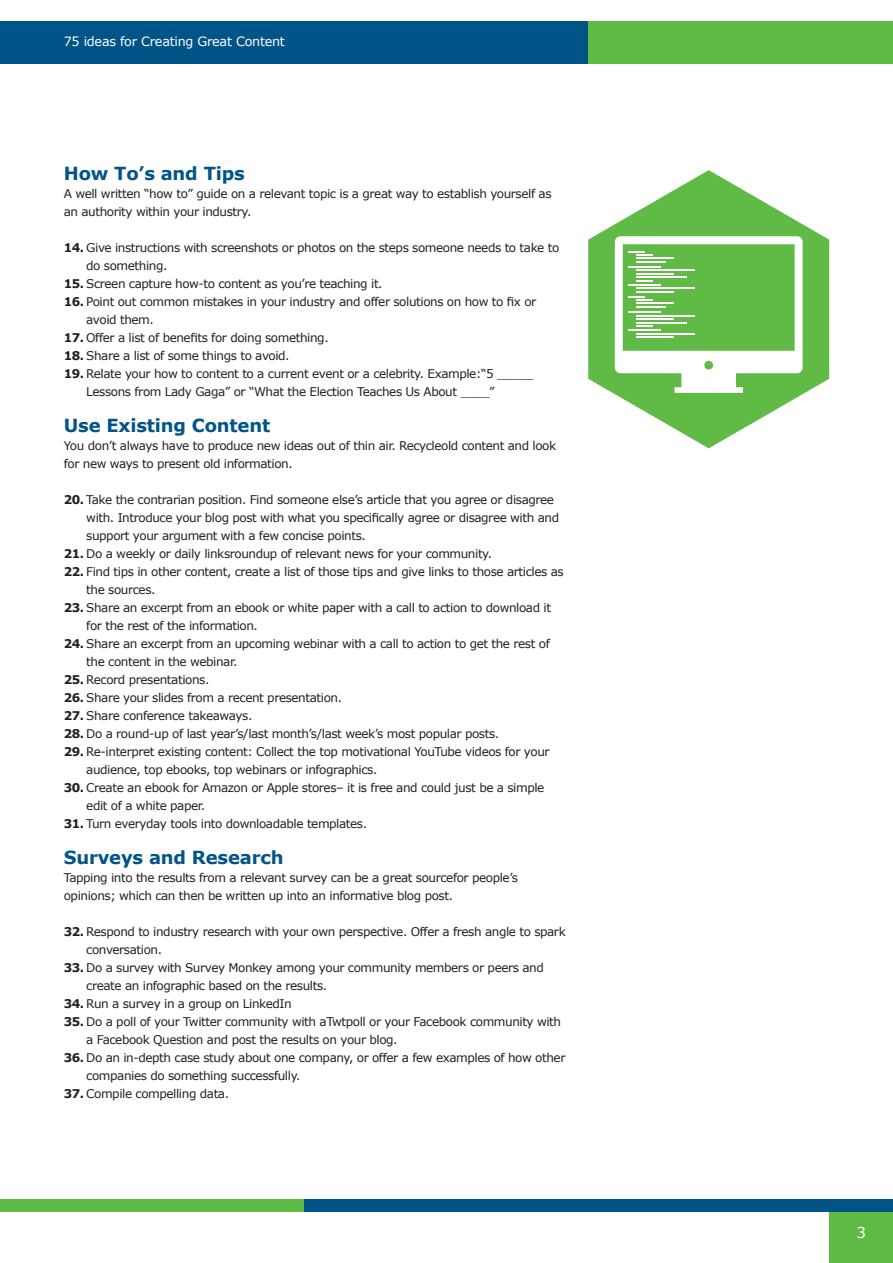
<style>
.page{position:relative;width:893px;height:1263px;background:#fff}
.page>*{position:absolute;margin:0;border:0;box-sizing:border-box;transform-origin:0 0}
.t1{font:700 18px "Verdana";letter-spacing:-.01em;color:#005487}
.t2{font:15px "Verdana";color:#fff}
.t3{font:12.75px "Verdana";letter-spacing:-.02em;color:#fff}
.t4{font:12px/18px "Verdana";letter-spacing:-.035em;color:#231f20}
.s1{font-weight:700}
</style>
<div class="page">
<div style="left:829px;top:1200px;width:64px;height:63px;background:#60bb46"></div>
<div style="left:0;top:21px;width:588px;height:43px;background:#005487"></div>
<div style="left:588px;top:21px;width:305px;height:43px;background:#60bb46"></div>
<div style="left:0;top:1199px;width:305px;height:13px;background:#60bb46"></div>
<div style="left:305px;top:1199px;width:588px;height:13px;background:#005487"></div>
<svg style="left:588px;top:170px;width:241px;height:278px;fill:#60bb46"></svg>
<svg style="left:615px;top:236px;width:188px;height:157px"></svg>
<hr style="left:636px;top:302px;width:38px;height:2px;background:#fff">
<hr style="left:636px;top:306px;width:30px;height:2px;background:#fff">
<hr style="left:628px;top:311px;width:32px;height:2px;background:#fff">
<hr style="left:636px;top:315px;width:59px;height:1px;background:#fff">
<hr style="left:636px;top:318px;width:38px;height:2px;background:#fff">
<hr style="left:628px;top:329px;width:32px;height:2px;background:#fff">
<hr style="left:636px;top:333px;width:59px;height:1px;background:#fff">
<hr style="left:636px;top:336px;width:38px;height:2px;background:#fff">
<hr style="left:636px;top:322px;width:51px;height:1px;background:#fff">
<p class="t3" style="left:64px;top:33px;width:223px">75 ideas for Creating Great Content</p>
<h1 class="t1" style="left:64px;top:162px;width:183px">How To’s and Tips</h1>
<p class="t4" style="left:64px;top:185px;width:489px">A well written “how to” guide on a relevant topic is a great way to establish yourself as an authority within your industry.</p>
<p class="t4" style="left:86px;top:239px;width:475px;text-indent:-22px"><span class="s1">14.</span> Give instructions with screenshots or photos on the steps someone needs to take to do something.</p>
<p class="t4" style="left:64px;top:275px;width:320px"><span class="s1">15.</span> Screen capture how-to content as you’re teaching it.</p>
<p class="t4" style="left:86px;top:293px;width:452px;text-indent:-22px"><span class="s1">16.</span> Point out common mistakes in your industry and offer solutions on how to fix or avoid them.</p>
<p class="t4" style="left:64px;top:329px;width:266px"><span class="s1">17.</span> Offer a list of benefits for doing something.</p>
<p class="t4" style="left:64px;top:347px;width:227px"><span class="s1">18.</span> Share a list of some things to avoid.</p>
<p class="t4" style="left:86px;top:365px;width:449px;text-indent:-22px"><span class="s1">19.</span> Relate your how to content to a current event or a celebrity. Example:“5 _____<br>Lessons from Lady Gaga” or “What the Election Teaches Us About ____”</p>
<h1 class="t1" style="left:64px;top:414px;width:208px">Use Existing Content</h1>
<p class="t4" style="left:64px;top:437px;width:494px">You don’t always have to produce new ideas out of thin air. Recycleold content and look for new ways to present old information.</p>
<p class="t4" style="left:86px;top:491px;width:474px;text-indent:-22px"><span class="s1">20.</span> Take the contrarian position. Find someone else’s article that you agree or disagree with. Introduce your blog post with what you specifically agree or disagree with and support your argument with a few concise points.</p>
<p class="t4" style="left:64px;top:545px;width:430px"><span class="s1">21.</span> Do a weekly or daily linksroundup of relevant news for your community.</p>
<p class="t4" style="left:86px;top:563px;width:479px;text-indent:-22px"><span class="s1">22.</span> Find tips in other content, create a list of those tips and give links to those articles as the sources.</p>
<p class="t4" style="left:86px;top:599px;width:466px;text-indent:-22px"><span class="s1">23.</span> Share an excerpt from an ebook or white paper with a call to action to download it for the rest of the information.</p>
<p class="t4" style="left:86px;top:635px;width:465px;text-indent:-22px"><span class="s1">24.</span> Share an excerpt from an upcoming webinar with a call to action to get the rest of the content in the webinar.</p>
<p class="t4" style="left:64px;top:671px;width:147px"><span class="s1">25.</span> Record presentations.</p>
<p class="t4" style="left:64px;top:689px;width:280px"><span class="s1">26.</span> Share your slides from a recent presentation.</p>
<p class="t4" style="left:64px;top:707px;width:190px"><span class="s1">27.</span> Share conference takeaways.</p>
<p class="t4" style="left:64px;top:725px;width:437px"><span class="s1">28.</span> Do a round-up of last year’s/last month’s/last week’s most popular posts.</p>
<p class="t4" style="left:86px;top:743px;width:465px;text-indent:-22px"><span class="s1">29.</span> Re-interpret existing content: Collect the top motivational YouTube videos for your audience, top ebooks, top webinars or infographics.</p>
<p class="t4" style="left:86px;top:779px;width:460px;text-indent:-22px"><span class="s1">30.</span> Create an ebook for Amazon or Apple stores– it is free and could just be a simple edit of a white paper.</p>
<p class="t4" style="left:64px;top:815px;width:305px"><span class="s1">31.</span> Turn everyday tools into downloadable templates.</p>
<h1 class="t1" style="left:64px;top:846px;width:221px">Surveys and Research</h1>
<p class="t4" style="left:64px;top:869px;width:456px">Tapping into the results from a relevant survey can be a great sourcefor people’s opinions; which can then be written up into an informative blog post.</p>
<p class="t4" style="left:86px;top:923px;width:481px;text-indent:-22px"><span class="s1">32.</span> Respond to industry research with your own perspective. Offer a fresh angle to spark conversation.</p>
<p class="t4" style="left:86px;top:959px;width:459px;text-indent:-22px"><span class="s1">33.</span> Do a survey with Survey Monkey among your community members or peers and create an infographic based on the results.</p>
<p class="t4" style="left:64px;top:995px;width:229px"><span class="s1">34.</span> Run a survey in a group on LinkedIn</p>
<p class="t4" style="left:86px;top:1013px;width:476px;text-indent:-22px"><span class="s1">35.</span> Do a poll of your Twitter community with aTwtpoll or your Facebook community with a Facebook Question and post the results on your blog.</p>
<p class="t4" style="left:86px;top:1049px;width:481px;text-indent:-22px"><span class="s1">36.</span> Do an in-depth case study about one company, or offer a few examples of how other companies do something successfully.</p>
<p class="t4" style="left:64px;top:1085px;width:167px"><span class="s1">37.</span> Compile compelling data.</p>
<p class="t2" style="left:856px;top:1223px;width:11px">3</p>
</div>
